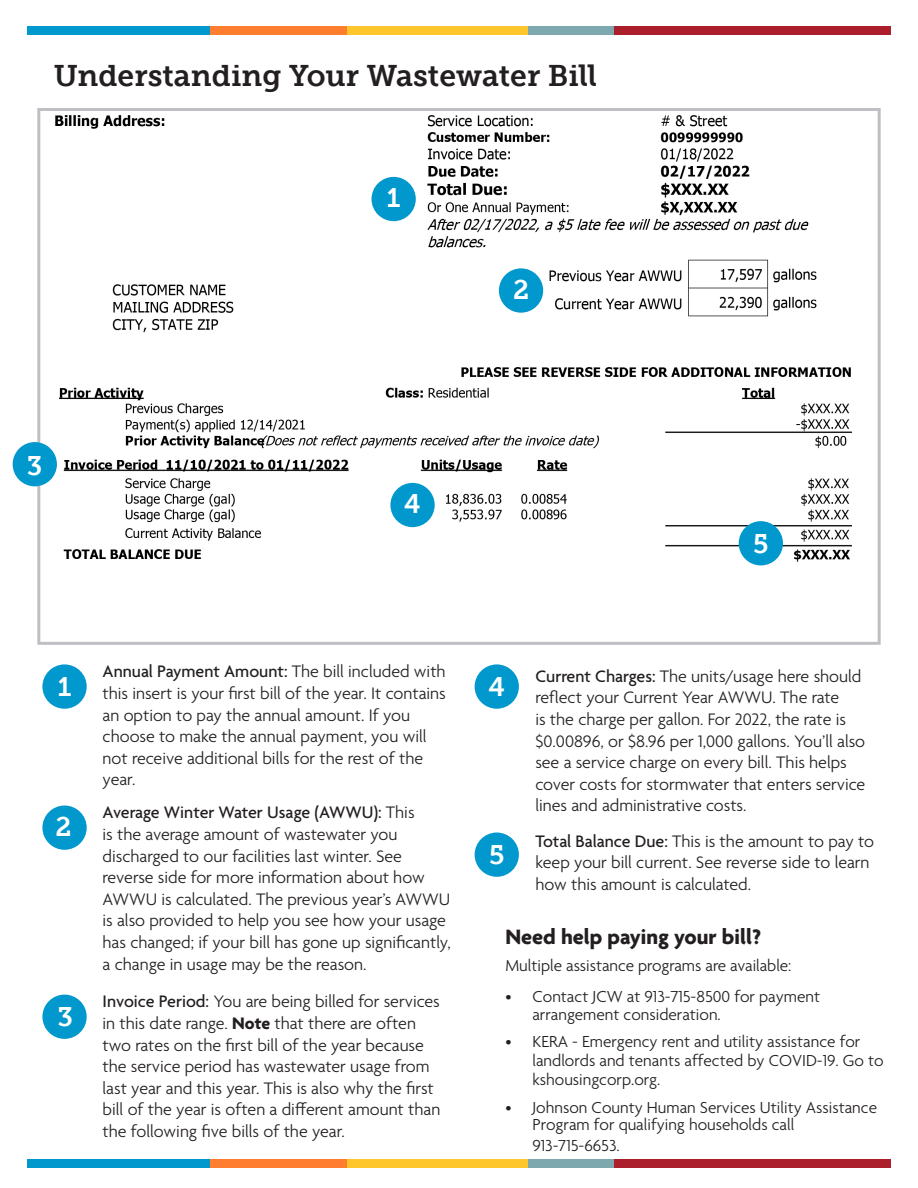
<style>
.page{position:relative;width:918px;height:1188px;background:#fff}
.page>*{position:absolute;margin:0;border:0;box-sizing:border-box;transform-origin:0 0}
.t1{font:30px "Museo Slab 700";color:#231f20}
.t2{font:27px "Museo Slab 700";color:#fff}
.Heading{font:700 22.5px "Agenda";color:#231f20}
.t3{font:300 18px/21.6px "Agenda";color:#231f20}
.Paragraph{font:300 17.25px/19.2px "Agenda";color:#231f20}
.s1{font-weight:500}
.s2{font-weight:700}
</style>
<div class="page">
<img style="left:41px;top:115px;width:811px;height:451px">
<div style="left:37px;top:108px;width:844px;height:537px;border:3px solid #bebfc2"></div>
<div style="left:27px;top:1160px;width:192px;height:8px;background:#0098cd"></div>
<div style="left:613px;top:1160px;width:278px;height:8px;background:#ab1e2c"></div>
<div style="left:528px;top:1160px;width:86px;height:8px;background:#7ca8ae"></div>
<div style="left:347px;top:1160px;width:181px;height:8px;background:#fec62a"></div>
<div style="left:210px;top:1160px;width:137px;height:8px;background:#ff7d2f"></div>
<div style="left:27px;top:26px;width:192px;height:9px;background:#0098cd"></div>
<div style="left:613px;top:26px;width:278px;height:9px;background:#ab1e2c"></div>
<div style="left:528px;top:26px;width:86px;height:9px;background:#7ca8ae"></div>
<div style="left:347px;top:26px;width:181px;height:9px;background:#fec62a"></div>
<div style="left:210px;top:26px;width:137px;height:9px;background:#ff7d2f"></div>
<div style="left:372px;top:177px;width:44px;height:44px;background:#0098cd;border-radius:50%"></div>
<div style="left:42px;top:664px;width:45px;height:45px;background:#0098cd;border-radius:50%"></div>
<div style="left:499px;top:268px;width:44px;height:45px;background:#0098cd;border-radius:50%"></div>
<div style="left:42px;top:806px;width:45px;height:44px;background:#0098cd;border-radius:50%"></div>
<div style="left:42px;top:995px;width:45px;height:44px;background:#0098cd;border-radius:50%"></div>
<div style="left:390px;top:483px;width:45px;height:44px;background:#0098cd;border-radius:50%"></div>
<div style="left:739px;top:521px;width:44px;height:44px;background:#0098cd;border-radius:50%"></div>
<div style="left:475px;top:833px;width:44px;height:44px;background:#0098cd;border-radius:50%"></div>
<div style="left:475px;top:664px;width:44px;height:45px;background:#0098cd;border-radius:50%"></div>
<div style="left:13px;top:442px;width:44px;height:44px;background:#0098cd;border-radius:50%"></div>
<p class="t1" style="left:54px;top:59px;width:545px">Understanding Your Wastewater Bill</p>
<p class="t2" style="left:387px;top:183px;width:15px">1</p>
<p class="t2" style="left:513px;top:274px;width:18px">2</p>
<p class="t2" style="left:27px;top:451px;width:17px">3</p>
<p class="t2" style="left:404px;top:489px;width:18px">4</p>
<p class="t2" style="left:753px;top:528px;width:17px">5</p>
<p class="t2" style="left:58px;top:672px;width:15px">1</p>
<p class="t2" style="left:56px;top:811px;width:18px">2</p>
<p class="t2" style="left:57px;top:1002px;width:17px">3</p>
<p class="t3" style="left:103px;top:662px;width:345px"><span class="s1">Annual Payment Amount:</span> The bill included with this insert is your first bill of the year. It contains an option to pay the annual amount. If you choose to make the annual payment, you will not receive additional bills for the rest of the year.</p>
<p class="t3" style="left:535px;top:666px;width:331px"><span class="s1">Current Charges:</span> The units/usage here should reflect your Current Year AWWU. The rate<br>is the charge per gallon. For 2022, the rate is $0.00896, or $8.96 per 1,000 gallons. You’ll also see a service charge on every bill. This helps cover costs for stormwater that enters service lines and administrative costs.</p>
<p class="t3" style="left:535px;top:831px;width:340px"><span class="s1">Total Balance Due:</span> This is the amount to pay to keep your bill current. See reverse side to learn how this amount is calculated.</p>
<p class="Heading" style="left:505px;top:924px;width:257px">Need help paying your bill?</p>
<p class="Paragraph" style="left:505px;top:957px;width:288px">Multiple assistance programs are available:</p>
<p class="Paragraph" style="left:532px;top:988px;width:289px;line-height:18.8px;text-indent:-27px">• Contact JCW at 913-715-8500 for payment arrangement consideration.</p>
<p class="Paragraph" style="left:532px;top:1033px;width:353px;text-indent:-27px">• KERA - Emergency rent and utility assistance for landlords and tenants affected by COVID-19. Go to kshousingcorp.org.</p>
<p class="Paragraph" style="left:532px;top:1099px;width:346px;line-height:17.7px;text-indent:-27px">• Johnson County Human Services Utility Assistance<br>Program for qualifying households call</p>
<p class="Paragraph" style="left:532px;top:1137px;width:89px">913-715-6653.</p>
<p class="t2" style="left:488px;top:672px;width:18px">4</p>
<p class="t3" style="left:103px;top:803px;width:350px"><span class="s1">Average Winter Water Usage (AWWU):</span> This<br>is the average amount of wastewater you discharged to our facilities last winter. See reverse side for more information about how AWWU is calculated. The previous year’s AWWU is also provided to help you see how your usage has changed; if your bill has gone up significantly, a change in usage may be the reason.</p>
<p class="t2" style="left:489px;top:840px;width:17px">5</p>
<p class="t3" style="left:103px;top:992px;width:339px"><span class="s1">Invoice Period:</span> You are being billed for services in this date range. <span class="s2">Note</span> that there are often two rates on the first bill of the year because the service period has wastewater usage from last year and this year. This is also why the first bill of the year is often a different amount than the following five bills of the year.</p>
</div>
